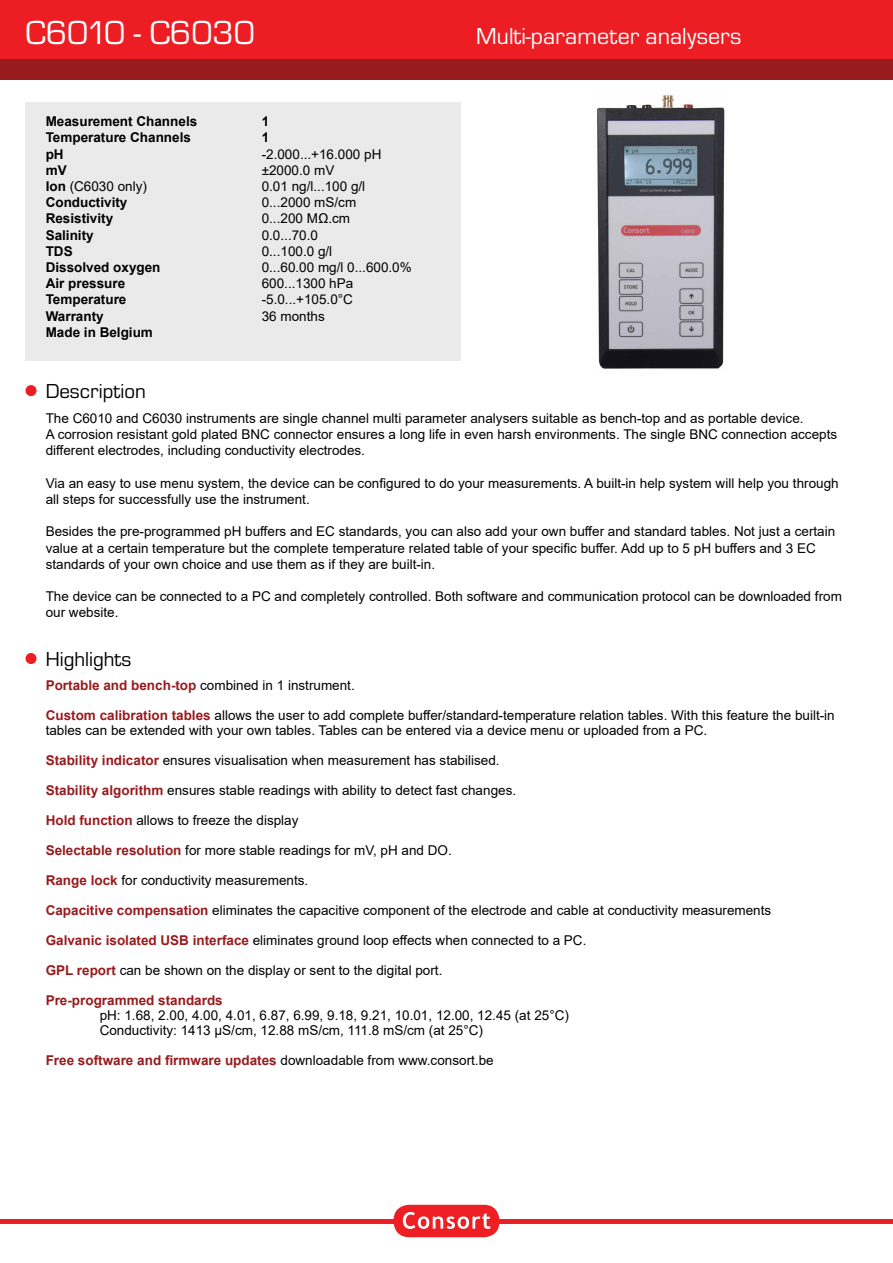
<style>
.page{position:relative;width:893px;height:1263px;background:#fff}
.page>*{position:absolute;margin:0;border:0;box-sizing:border-box;transform-origin:0 0}
.t1{font:34.5px "Eurostile TOT";color:#fff}
.t2{font:24px "Eurostile TOT";color:#fff}
.t3{font:21px "Eurostile TOT";color:#000}
.t4{font:13.5px/16.2px "Arial";color:#000}
.t5{font:700 13.5px "Arial";color:#000}
.t6{font:700 13.5px "Arial";color:#981b1e}
.s1{font-weight:700}
.s2{font-weight:700;color:#981b1e}
.s3{font-weight:400;color:#000}
</style>
<div class="page">
<hr style="left:0;top:1219px;width:893px;height:4px;background:#ed1d24">
<div style="left:0;top:0;width:893px;height:59px;background:#ed1d24"></div>
<div style="left:0;top:59px;width:893px;height:20px;background:#981b1e"></div>
<div style="left:394px;top:1205px;width:105px;height:32px;background:#ed1f24;border-radius:15px"></div>
<svg style="left:403px;top:1212px;width:87px;height:17px"></svg>
<div style="left:26px;top:102px;width:435px;height:259px;background:#eaeaea"></div>
<div style="left:26px;top:385px;width:11px;height:11px;background:#ed1d24;border-radius:50%"></div>
<div style="left:26px;top:653px;width:11px;height:11px;background:#ed1d24;border-radius:50%"></div>
<img style="left:597px;top:94px;width:128px;height:275px">
<h1 class="t1" style="left:26px;top:14px;width:231px">C6010 - C6030</h1>
<h2 class="t2" style="left:476px;top:23px;width:267px">Multi-parameter analysers</h2>
<p class="t5" style="left:46px;top:112px;width:153px">Measurement Channels</p>
<p class="t5" style="left:262px;top:112px;width:9px">1</p>
<p class="t5" style="left:46px;top:128px;width:147px">Temperature Channels</p>
<p class="t5" style="left:262px;top:128px;width:9px">1</p>
<p class="t5" style="left:46px;top:144px;width:19px">pH</p>
<p class="t4" style="left:262px;top:146px;width:121px">-2.000...+16.000 pH</p>
<p class="t5" style="left:46px;top:160px;width:23px">mV</p>
<p class="t4" style="left:262px;top:162px;width:74px">±2000.0 mV</p>
<p class="t4" style="left:46px;top:178px;width:103px"><span class="s1">Ion</span> (C6030 only)</p>
<p class="t4" style="left:262px;top:178px;width:105px">0.01 ng/l...100 g/l</p>
<p class="t5" style="left:46px;top:193px;width:83px">Conductivity</p>
<p class="t4" style="left:262px;top:194px;width:96px">0...2000 mS/cm</p>
<p class="t5" style="left:46px;top:209px;width:69px">Resistivity</p>
<p class="t4" style="left:262px;top:210px;width:90px">0...200 MΩ.cm</p>
<p class="t5" style="left:46px;top:225px;width:50px">Salinity</p>
<p class="t4" style="left:262px;top:227px;width:58px">0.0...70.0</p>
<p class="t5" style="left:46px;top:241px;width:28px">TDS</p>
<p class="t4" style="left:262px;top:243px;width:72px">0...100.0 g/l</p>
<p class="t5" style="left:46px;top:258px;width:116px">Dissolved oxygen</p>
<p class="t4" style="left:262px;top:259px;width:152px">0...60.00 mg/l 0...600.0%</p>
<p class="t5" style="left:46px;top:274px;width:81px">Air pressure</p>
<p class="t4" style="left:262px;top:275px;width:93px">600...1300 hPa</p>
<p class="t5" style="left:46px;top:290px;width:82px">Temperature</p>
<p class="t4" style="left:262px;top:291px;width:93px">-5.0...+105.0°C</p>
<p class="t5" style="left:46px;top:306px;width:60px">Warranty</p>
<p class="t4" style="left:262px;top:308px;width:65px">36 months</p>
<p class="t5" style="left:46px;top:322px;width:109px">Made in Belgium</p>
<h3 class="t3" style="left:46px;top:380px;width:102px">Description</h3>
<p class="t4" style="left:46px;top:410px;width:793px">The C6010 and C6030 instruments are single channel multi parameter analysers suitable as bench-top and as portable device.<br>A corrosion resistant gold plated BNC connector ensures a long life in even harsh environments. The single BNC connection accepts different electrodes, including conductivity electrodes.</p>
<p class="t4" style="left:46px;top:475px;width:794px">Via an easy to use menu system, the device can be configured to do your measurements. A built-in help system will help you through all steps for successfully use the instrument.</p>
<p class="t4" style="left:46px;top:523px;width:791px">Besides the pre-programmed pH buffers and EC standards, you can also add your own buffer and standard tables. Not just a certain value at a certain temperature but the complete temperature related table of your specific buffer. Add up to 5 pH buffers and 3 EC standards of your own choice and use them as if they are built-in.</p>
<p class="t4" style="left:46px;top:588px;width:798px">The device can be connected to a PC and completely controlled. Both software and communication protocol can be downloaded from our website.</p>
<h3 class="t3" style="left:46px;top:648px;width:87px">Highlights</h3>
<p class="t4" style="left:46px;top:677px;width:311px"><span class="s2">Portable and bench-top</span> combined in 1 instrument.</p>
<p class="t4" style="left:46px;top:707px;width:791px;line-height:15px"><span class="s2">Custom calibration tables</span> allows the user to add complete buffer/standard-temperature relation tables. With this feature the built-in tables can be extended with your own tables. Tables can be entered via a device menu or uploaded from a PC.</p>
<p class="t4" style="left:46px;top:752px;width:455px"><span class="s2">Stability indicator</span> ensures visualisation when measurement has stabilised.</p>
<p class="t4" style="left:46px;top:782px;width:472px"><span class="s2">Stability algorithm</span> ensures stable readings with ability to detect fast changes.</p>
<p class="t4" style="left:46px;top:812px;width:254px"><span class="s2">Hold function</span> allows to freeze the display</p>
<p class="t4" style="left:46px;top:842px;width:408px"><span class="s2">Selectable resolution</span> for more stable readings for mV, pH and DO.</p>
<p class="t4" style="left:46px;top:872px;width:264px"><span class="s2">Range lock</span> for conductivity measurements.</p>
<p class="t4" style="left:46px;top:902px;width:727px"><span class="s2">Capacitive compensation</span> eliminates the capacitive component of the electrode and cable at conductivity measurements</p>
<p class="t4" style="left:46px;top:932px;width:542px"><span class="s2">Galvanic isolated USB interface</span> eliminates ground loop effects when connected to a PC.</p>
<p class="t4" style="left:46px;top:962px;width:398px"><span class="s2">GPL report</span> can be shown on the display or sent to the digital port.</p>
<p class="t6" style="left:46px;top:990px;width:179px">Pre-programmed standards</p>
<p class="t4" style="left:100px;top:1007px;width:471px;line-height:15px">pH: 1.68, 2.00, 4.00, 4.01, 6.87, 6.99, 9.18, 9.21, 10.01, 12.00, 12.45 (at 25°C)<br>Conductivity: 1413 μS/cm, 12.88 mS/cm, 111.8 mS/cm (at 25°C)</p>
<p class="t6" style="left:46px;top:1050px;width:449px">Free software and firmware updates <span class="s3">downloadable from www.consort.be</span></p>
</div>
